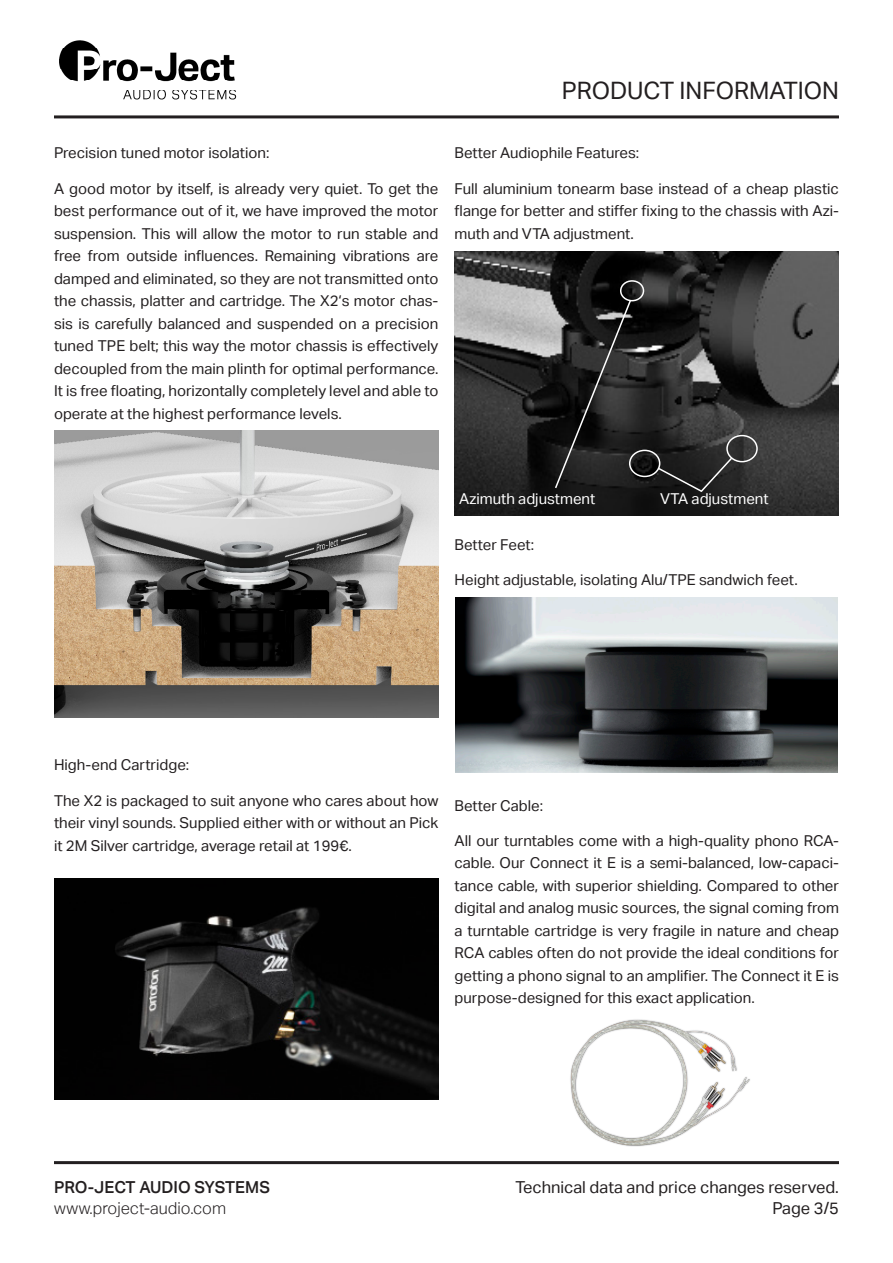
<style>
.page{position:relative;width:893px;height:1263px;background:#fff}
.page>*{position:absolute;margin:0;border:0;box-sizing:border-box;transform-origin:0 0}
.t1{font:24px "Aktiv Grotesk Trial";color:#231f20}
.t2{font:16.5px/21px "Aktiv Grotesk Trial";color:#231f20;text-align:right}
.t3{font:300 16.5px "Aktiv Grotesk Trial";color:#231f20}
.t4{font:500 16.5px "Aktiv Grotesk Trial";color:#231f20}
.t5{font:15px/22.5px "Aktiv Grotesk Trial";color:#231f20;text-align:justify}
.t6{font:15px "Aktiv Grotesk Trial";color:#fff}
</style>
<div class="page">
<img style="left:59px;top:40px;width:178px;height:59px">
<hr style="left:54px;top:115px;width:785px;height:3px;background:#231f20">
<hr style="left:54px;top:1161px;width:785px;height:3px;background:#231f20">
<img style="left:54px;top:431px;width:384px;height:287px">
<img style="left:54px;top:879px;width:384px;height:220px">
<img style="left:455px;top:251px;width:384px;height:265px">
<div style="left:629px;top:450px;width:31px;height:27px;border:2px solid #fff;border-radius:50%"></div>
<div style="left:620px;top:280px;width:24px;height:21px;border:2px solid #fff;border-radius:50%"></div>
<svg style="left:554px;top:299px;width:78px;height:191px;background:#292929"></svg>
<div style="left:726px;top:435px;width:32px;height:27px;border:2px solid #fff;border-radius:50%"></div>
<svg style="left:656px;top:456px;width:78px;height:38px;background:#2b2b2b"></svg>
<img style="left:456px;top:597px;width:382px;height:176px">
<img style="left:563px;top:1019px;width:190px;height:146px">
<h1 class="t1" style="left:562px;top:77px;width:279px">PRODUCT INFORMATION</h1>
<p class="t5" style="left:54px;top:142px;width:217px">Precision tuned motor isolation:</p>
<p class="t5" style="left:54px;top:177px;width:386px">A good motor by itself, is already very quiet. To get the best performance out of it, we have improved the motor suspension. This will allow the motor to run stable and free from outside influences. Remaining vibrations are damped and eliminated, so they are not transmitted onto the chassis, platter and cartridge. The X2‘s motor chas&shy;sis is carefully balanced and suspended on a precision tuned TPE belt; this way the motor chassis is effectively decoupled from the main plinth for optimal performance.<br>It is free floating, horizontally completely level and able to operate at the highest performance levels.</p>
<p class="t5" style="left:455px;top:142px;width:186px">Better Audiophile Features:</p>
<p class="t5" style="left:455px;top:177px;width:386px">Full aluminium tonearm base instead of a cheap plastic flange for better and stiffer fixing to the chassis with Azi&shy;muth and VTA adjustment.</p>
<p class="t6" style="left:459px;top:490px;width:138px">Azimuth adjustment</p>
<p class="t6" style="left:660px;top:490px;width:110px">VTA adjustment</p>
<p class="t5" style="left:455px;top:533px;width:81px">Better Feet:</p>
<p class="t5" style="left:455px;top:568px;width:345px">Height adjustable, isolating Alu/TPE sandwich feet.</p>
<p class="t5" style="left:54px;top:754px;width:137px">High-end Cartridge:</p>
<p class="t5" style="left:54px;top:789px;width:386px">The X2 is packaged to suit anyone who cares about how their vinyl sounds. Supplied either with or without an Pick it 2M Silver cartridge, average retail at 199€.</p>
<p class="t5" style="left:455px;top:794px;width:90px">Better Cable:</p>
<p class="t5" style="left:455px;top:829px;width:386px">All our turntables come with a high-quality phono RCA&shy;cable. Our Connect it E is a semi-balanced, low-capaci&shy;tance cable, with superior shielding. Compared to other digital and analog music sources, the signal coming from a turntable cartridge is very fragile in nature and cheap RCA cables often do not provide the ideal conditions for getting a phono signal to an amplifier. The Connect it E is purpose-designed for this exact application.</p>
<p class="t4" style="left:54px;top:1178px;width:217px">PRO-JECT AUDIO SYSTEMS</p>
<p class="t3" style="left:54px;top:1199px;width:174px">www.project-audio.com</p>
<p class="t2" style="left:515px;top:1177px;width:325px">Technical data and price changes reserved.<br>Page 3/5</p>
</div>
